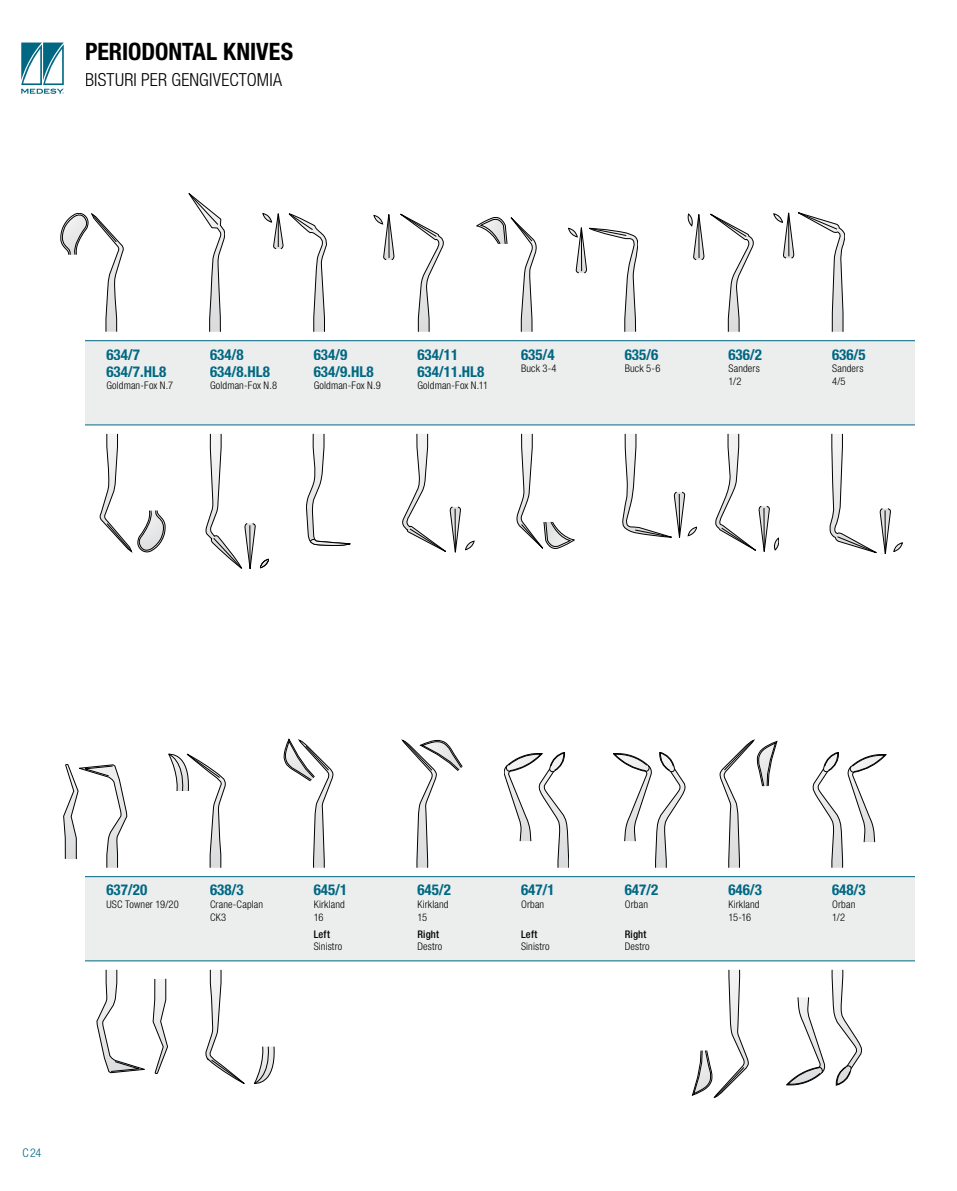
<style>
.page{position:relative;width:957px;height:1191px;background:#fff}
.page>*{position:absolute;margin:0;border:0;box-sizing:border-box;transform-origin:0 0}
.t1{font:700 condensed 24px "Helvetica Neue LT Pro";color:#000}
.t2{font:300 condensed 18px "Helvetica Neue LT Pro";letter-spacing:.01em;color:#000}
.t3{font:700 condensed 15px/17.2px "Helvetica Neue LT Pro";color:#006883}
.t4{font:300 condensed 12px "Helvetica Neue LT Pro";color:#006883}
.t5{font:300 condensed 10.5px/12.6px "Helvetica Neue LT Pro";letter-spacing:.015em;color:#000}
.t6{font:500 condensed 10.5px "Helvetica Neue LT Pro";letter-spacing:.02em;color:#000}
</style>
<div class="page">
<svg style="left:60px;top:213px;width:63px;height:119px"></svg>
<svg style="left:100px;top:434px;width:65px;height:119px"></svg>
<svg style="left:189px;top:193px;width:36px;height:139px"></svg>
<svg style="left:205px;top:434px;width:64px;height:135px"></svg>
<svg style="left:263px;top:213px;width:64px;height:119px"></svg>
<svg style="left:306px;top:434px;width:44px;height:112px"></svg>
<svg style="left:374px;top:214px;width:20px;height:46px"></svg>
<hr style="left:388px;top:215px;width:1px;height:43px;background:#000">
<svg style="left:400px;top:214px;width:44px;height:118px"></svg>
<svg style="left:402px;top:434px;width:72px;height:118px"></svg>
<svg style="left:476px;top:217px;width:61px;height:115px"></svg>
<svg style="left:516px;top:434px;width:58px;height:115px"></svg>
<svg style="left:568px;top:228px;width:70px;height:104px"></svg>
<svg style="left:622px;top:434px;width:75px;height:103px"></svg>
<svg style="left:688px;top:214px;width:16px;height:46px"></svg>
<hr style="left:698px;top:215px;width:1px;height:43px;background:#000">
<svg style="left:710px;top:214px;width:44px;height:118px"></svg>
<svg style="left:715px;top:434px;width:64px;height:117px"></svg>
<hr style="left:763px;top:508px;width:1px;height:43px;background:#000">
<svg style="left:773px;top:212px;width:72px;height:120px"></svg>
<svg style="left:830px;top:434px;width:72px;height:120px"></svg>
<hr style="left:885px;top:510px;width:1px;height:43px;background:#000">
<svg style="left:63px;top:764px;width:64px;height:103px"></svg>
<svg style="left:97px;top:969px;width:48px;height:104px"></svg>
<svg style="left:153px;top:978px;width:15px;height:96px"></svg>
<svg style="left:168px;top:754px;width:57px;height:113px"></svg>
<svg style="left:206px;top:969px;width:39px;height:114px"></svg>
<svg style="left:254px;top:1046px;width:21px;height:38px"></svg>
<svg style="left:401px;top:740px;width:62px;height:127px"></svg>
<svg style="left:284px;top:739px;width:49px;height:128px"></svg>
<svg style="left:504px;top:752px;width:65px;height:115px"></svg>
<svg style="left:613px;top:752px;width:72px;height:115px"></svg>
<svg style="left:720px;top:740px;width:57px;height:127px"></svg>
<svg style="left:692px;top:969px;width:56px;height:128px"></svg>
<svg style="left:813px;top:752px;width:73px;height:115px"></svg>
<svg style="left:786px;top:997px;width:39px;height:88px"></svg>
<svg style="left:831px;top:969px;width:31px;height:116px"></svg>
<div style="left:85px;top:340px;width:829px;height:85px;background:#eceded"></div>
<div style="left:85px;top:876px;width:829px;height:85px;background:#eceded"></div>
<svg style="left:21px;top:43px;width:43px;height:51px"></svg>
<div style="left:107px;top:348px;width:33px;height:12px;background:#eceded"></div>
<div style="left:107px;top:366px;width:59px;height:11px;background:#eceded"></div>
<div style="left:107px;top:382px;width:66px;height:7px;background:#eceded"></div>
<div style="left:210px;top:348px;width:34px;height:12px;background:#eceded"></div>
<div style="left:210px;top:366px;width:60px;height:11px;background:#eceded"></div>
<div style="left:210px;top:382px;width:67px;height:7px;background:#eceded"></div>
<div style="left:314px;top:348px;width:33px;height:12px;background:#eceded"></div>
<div style="left:314px;top:366px;width:59px;height:11px;background:#eceded"></div>
<div style="left:314px;top:382px;width:66px;height:7px;background:#eceded"></div>
<div style="left:417px;top:348px;width:39px;height:12px;background:#eceded"></div>
<div style="left:417px;top:366px;width:67px;height:11px;background:#eceded"></div>
<div style="left:418px;top:382px;width:68px;height:7px;background:#eceded"></div>
<div style="left:521px;top:348px;width:33px;height:12px;background:#eceded"></div>
<div style="left:521px;top:364px;width:35px;height:8px;background:#eceded"></div>
<div style="left:625px;top:348px;width:33px;height:12px;background:#eceded"></div>
<div style="left:625px;top:364px;width:35px;height:8px;background:#eceded"></div>
<div style="left:728px;top:348px;width:34px;height:12px;background:#eceded"></div>
<div style="left:728px;top:364px;width:32px;height:8px;background:#eceded"></div>
<div style="left:729px;top:377px;width:12px;height:8px;background:#eceded"></div>
<div style="left:832px;top:348px;width:33px;height:12px;background:#eceded"></div>
<div style="left:832px;top:364px;width:31px;height:8px;background:#eceded"></div>
<div style="left:832px;top:377px;width:13px;height:8px;background:#eceded"></div>
<div style="left:107px;top:884px;width:40px;height:11px;background:#eceded"></div>
<div style="left:107px;top:900px;width:71px;height:8px;background:#eceded"></div>
<div style="left:210px;top:884px;width:33px;height:11px;background:#eceded"></div>
<div style="left:210px;top:900px;width:52px;height:10px;background:#eceded"></div>
<div style="left:210px;top:913px;width:16px;height:7px;background:#eceded"></div>
<div style="left:417px;top:884px;width:34px;height:11px;background:#eceded"></div>
<div style="left:418px;top:900px;width:30px;height:8px;background:#eceded"></div>
<div style="left:418px;top:913px;width:9px;height:7px;background:#eceded"></div>
<div style="left:418px;top:930px;width:21px;height:9px;background:#eceded"></div>
<div style="left:418px;top:942px;width:24px;height:8px;background:#eceded"></div>
<div style="left:314px;top:884px;width:31px;height:11px;background:#eceded"></div>
<div style="left:314px;top:900px;width:30px;height:8px;background:#eceded"></div>
<div style="left:314px;top:913px;width:9px;height:7px;background:#eceded"></div>
<div style="left:314px;top:930px;width:16px;height:7px;background:#eceded"></div>
<div style="left:314px;top:942px;width:28px;height:8px;background:#eceded"></div>
<div style="left:521px;top:884px;width:31px;height:11px;background:#eceded"></div>
<div style="left:521px;top:900px;width:23px;height:8px;background:#eceded"></div>
<div style="left:521px;top:930px;width:16px;height:7px;background:#eceded"></div>
<div style="left:521px;top:942px;width:28px;height:8px;background:#eceded"></div>
<div style="left:625px;top:884px;width:33px;height:11px;background:#eceded"></div>
<div style="left:625px;top:900px;width:22px;height:8px;background:#eceded"></div>
<div style="left:625px;top:930px;width:21px;height:9px;background:#eceded"></div>
<div style="left:625px;top:942px;width:24px;height:8px;background:#eceded"></div>
<div style="left:728px;top:884px;width:34px;height:11px;background:#eceded"></div>
<div style="left:729px;top:900px;width:30px;height:8px;background:#eceded"></div>
<div style="left:729px;top:913px;width:22px;height:7px;background:#eceded"></div>
<div style="left:832px;top:884px;width:33px;height:11px;background:#eceded"></div>
<div style="left:832px;top:900px;width:22px;height:8px;background:#eceded"></div>
<div style="left:833px;top:913px;width:11px;height:7px;background:#eceded"></div>
<h1 class="t1" style="left:85px;top:37px;width:209px">PERIODONTAL KNIVES</h1>
<h2 class="t2" style="left:85px;top:69px;width:198px">BISTURI PER GENGIVECTOMIA</h2>
<h3 class="t3" style="left:106px;top:345px;width:61px">634/7<br>634/7.HL8</h3>
<p class="t5" style="left:106px;top:379px;width:68px">Goldman-Fox N.7</p>
<h3 class="t3" style="left:210px;top:345px;width:61px">634/8<br>634/8.HL8</h3>
<p class="t5" style="left:210px;top:379px;width:69px">Goldman-Fox N.8</p>
<h3 class="t3" style="left:314px;top:345px;width:61px">634/9<br>634/9.HL8</h3>
<p class="t5" style="left:314px;top:379px;width:69px">Goldman-Fox N.9</p>
<h3 class="t3" style="left:417px;top:345px;width:69px">634/11<br>634/11.HL8</h3>
<p class="t5" style="left:417px;top:379px;width:72px">Goldman-Fox N.11</p>
<h3 class="t3" style="left:521px;top:345px;width:35px">635/4</h3>
<p class="t5" style="left:521px;top:362px;width:37px">Buck 3-4</p>
<h3 class="t3" style="left:625px;top:345px;width:35px">635/6</h3>
<p class="t5" style="left:625px;top:362px;width:37px">Buck 5-6</p>
<h3 class="t3" style="left:728px;top:345px;width:35px">636/2</h3>
<p class="t5" style="left:728px;top:362px;width:33px">Sanders<br>1/2</p>
<h3 class="t3" style="left:832px;top:345px;width:35px">636/5</h3>
<p class="t5" style="left:832px;top:362px;width:33px">Sanders<br>4/5</p>
<h3 class="t3" style="left:106px;top:881px;width:42px">637/20</h3>
<p class="t5" style="left:106px;top:898px;width:74px">USC Towner 19/20</p>
<h3 class="t3" style="left:210px;top:881px;width:35px">638/3</h3>
<p class="t5" style="left:210px;top:898px;width:55px">Crane-Caplan<br>CK3</p>
<h3 class="t3" style="left:314px;top:881px;width:35px">645/1</h3>
<p class="t5" style="left:314px;top:898px;width:33px">Kirkland<br>16</p>
<p class="t6" style="left:314px;top:927px;width:18px">Left</p>
<p class="t5" style="left:314px;top:940px;width:30px">Sinistro</p>
<h3 class="t3" style="left:417px;top:881px;width:35px">645/2</h3>
<p class="t5" style="left:417px;top:898px;width:33px">Kirkland<br>15</p>
<p class="t6" style="left:417px;top:927px;width:23px">Right</p>
<p class="t5" style="left:417px;top:940px;width:26px">Destro</p>
<h3 class="t3" style="left:521px;top:881px;width:35px">647/1</h3>
<p class="t5" style="left:521px;top:898px;width:25px">Orban</p>
<p class="t6" style="left:521px;top:927px;width:18px">Left</p>
<p class="t5" style="left:521px;top:940px;width:30px">Sinistro</p>
<h3 class="t3" style="left:625px;top:881px;width:35px">647/2</h3>
<p class="t5" style="left:625px;top:898px;width:25px">Orban</p>
<p class="t6" style="left:625px;top:927px;width:23px">Right</p>
<p class="t5" style="left:625px;top:940px;width:26px">Destro</p>
<h3 class="t3" style="left:728px;top:881px;width:35px">646/3</h3>
<p class="t5" style="left:728px;top:898px;width:33px">Kirkland<br>15-16</p>
<h3 class="t3" style="left:832px;top:881px;width:35px">648/3</h3>
<p class="t5" style="left:832px;top:898px;width:25px">Orban<br>1/2</p>
<p class="t4" style="left:22px;top:1145px;width:20px">C 24</p>
</div>
